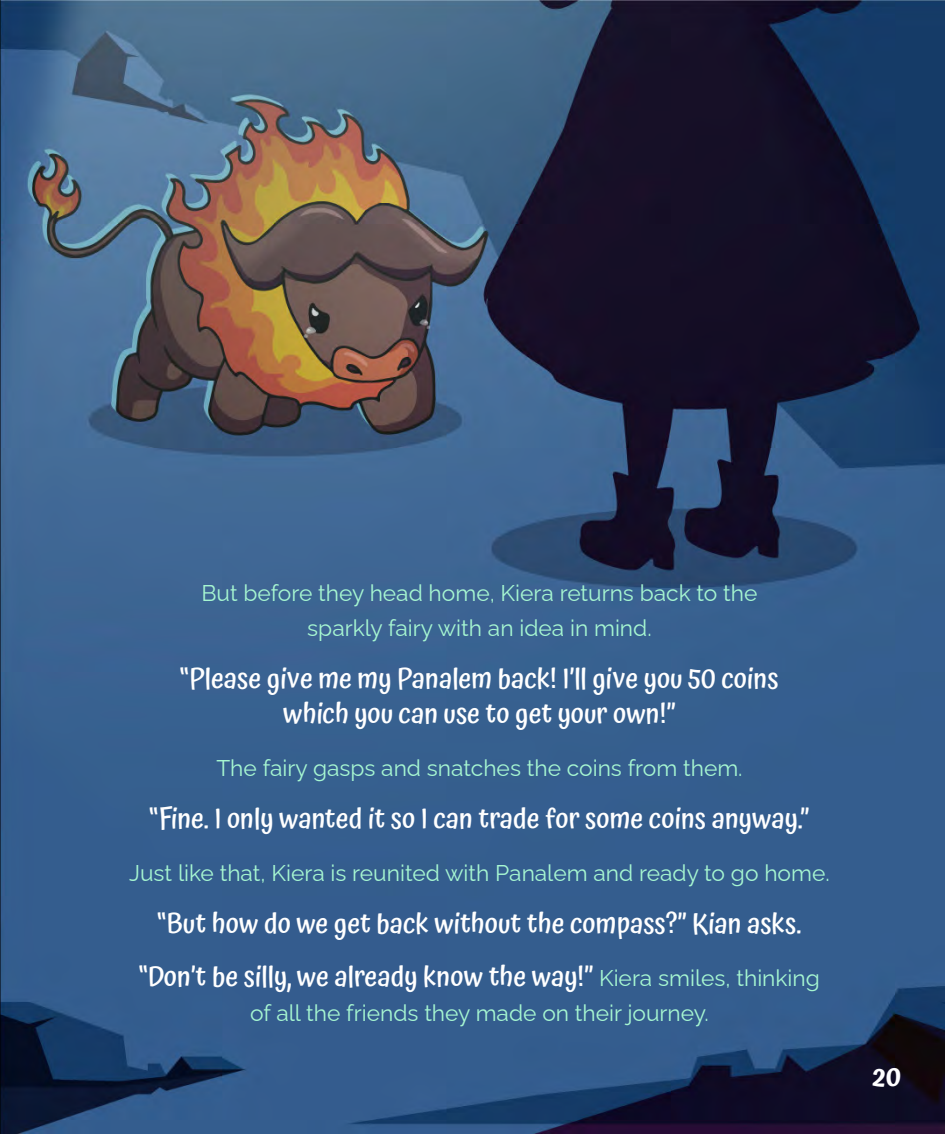
<style>
.page{position:relative;width:945px;height:1134px;background:#fff}
.page>*{position:absolute;margin:0;border:0;box-sizing:border-box;transform-origin:0 0}
.t1{font:500 28px/35px "Atma";color:#fff;text-align:center}
.t2{font:600 26.25px "Atma";color:#fff}
.t3{font:100 22.75px/35px "Raleway";color:#a6f6d1;text-align:center}
.s1{font-family:"Raleway";font-weight:100;font-size:22.75px;color:#a6f6d1}
</style>
<div class="page">
<img style="left:1px;top:0;width:943px;height:1133px">
<hr style="left:0;top:0;width:1px;height:1134px;background:#000">
<p class="t3" style="left:201px;top:573px;width:558px">But before they head home, Kiera returns back to the sparkly fairy with an idea in mind.</p>
<p class="t1" style="left:180px;top:663px;width:600px">“Please give me my Panalem back! I’ll give you 50 coins which you can use to get your own!”</p>
<p class="t3" style="left:216px;top:748px;width:528px">The fairy gasps and snatches the coins from them.</p>
<p class="t1" style="left:150px;top:803px;width:661px">“Fine. I only wanted it so I can trade for some coins anyway.”</p>
<p class="t3" style="left:129px;top:853px;width:702px">Just like that, Kiera is reunited with Panalem and ready to go home.</p>
<p class="t1" style="left:139px;top:899px;width:682px;line-height:52.5px">“But how do we get back without the compass?” Kian asks. “Don’t be silly, we already know the way!” <span class="s1">Kiera smiles, thinking</span></p>
<p class="t3" style="left:250px;top:993px;width:460px">of all the friends they made on their journey.</p>
<p class="t2" style="left:873px;top:1058px;width:30px">20</p>
</div>
